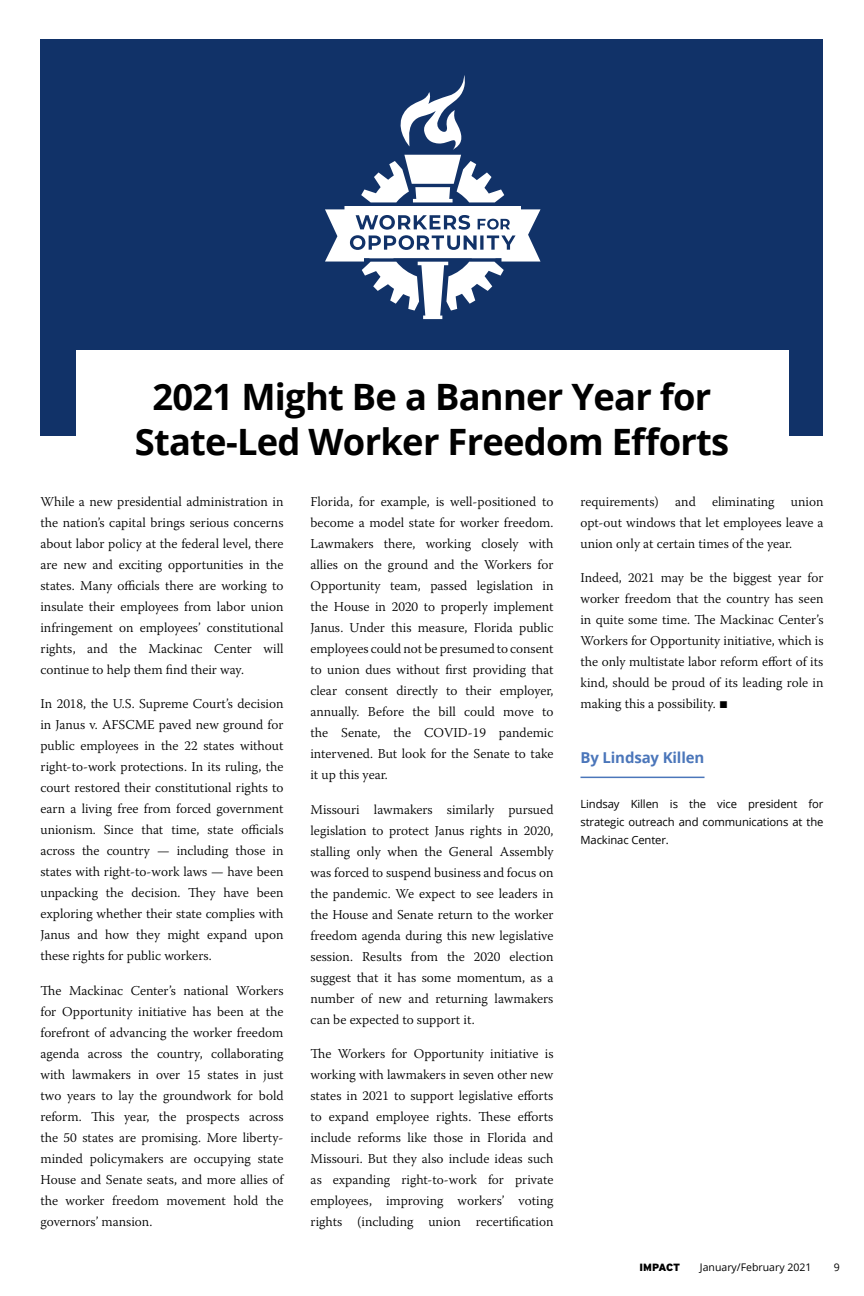
<style>
.page{position:relative;width:864px;height:1296px;background:#fff}
.page>*{position:absolute;margin:0;border:0;box-sizing:border-box;transform-origin:0 0}
.t1{font:700 36.3px/45.8px "Open Sans";letter-spacing:-.02em;color:#000;text-align:center}
.t2{font:700 15px "Open Sans";letter-spacing:-.01em;color:#4b76ba}
.t3{font:300 13.5px/21px "Warnock Pro";color:#000;text-align:justify}
.t4{font:11.25px/18px "Open Sans";letter-spacing:-.01em;color:#000;text-align:justify}
.t5{font:10.5px "Open Sans";color:#000}
.t6{font:900 10.5px "Interstate";letter-spacing:-.015em;color:#000}
.s1{font-family:"Apex Serif";font-weight:400}
</style>
<div class="page">
<div style="left:40px;top:39px;width:784px;height:397px;background:#113268"></div>
<div style="left:76px;top:350px;width:712px;height:90px;background:#fff"></div>
<hr style="left:580px;top:777px;width:125px;height:1px;background:#4b76ba">
<svg style="left:325px;top:75px;width:216px;height:244px"></svg>
<h1 class="t1" style="left:135px;top:373px;width:596px">2021 Might Be a Banner Year for<br>State-Led Worker Freedom Efforts</h1>
<p class="t3" style="left:40px;top:491px;width:245px">While a new presidential administration in the nation’s capital brings serious concerns about labor policy at the federal level, there are new and exciting opportunities in the states. Many officials there are working to insulate their employees from labor union infringement on employees’ constitutional rights, and the Mackinac Center will continue to help them find their way.</p>
<p class="t3" style="left:40px;top:693px;width:245px">In 2018, the U.S. Supreme Court’s decision in Janus v. AFSCME paved new ground for public employees in the 22 states without right-to-work protections. In its ruling, the court restored their constitutional rights to earn a living free from forced government unionism. Since that time, state officials across the country — including those in states with right-to-work laws — have been unpacking the decision. They have been exploring whether their state complies with Janus and how they might expand upon these rights for public workers.</p>
<p class="t3" style="left:40px;top:980px;width:245px">The Mackinac Center’s national Workers for Opportunity initiative has been at the forefront of advancing the worker freedom agenda across the country, collaborating with lawmakers in over 15 states in just two years to lay the groundwork for bold reform. This year, the prospects across the 50 states are promising. More liberty&shy;minded policymakers are occupying state House and Senate seats, and more allies of the worker freedom movement hold the governors’ mansion.</p>
<p class="t3" style="left:310px;top:491px;width:245px">Florida, for example, is well-positioned to become a model state for worker freedom.<br>Lawmakers there, working closely with allies on the ground and the Workers for Opportunity team, passed legislation in the House in 2020 to properly implement Janus. Under this measure, Florida public employees could not be presumed to consent to union dues without first providing that clear consent directly to their employer, annually. Before the bill could move to the Senate, the COVID-19 pandemic intervened. But look for the Senate to take it up this year.</p>
<p class="t3" style="left:310px;top:798px;width:245px">Missouri lawmakers similarly pursued legislation to protect Janus rights in 2020, stalling only when the General Assembly was forced to suspend business and focus on the pandemic. We expect to see leaders in the House and Senate return to the worker freedom agenda during this new legislative session. Results from the 2020 election suggest that it has some momentum, as a number of new and returning lawmakers can be expected to support it.</p>
<p class="t3" style="left:310px;top:1043px;width:245px">The Workers for Opportunity initiative is working with lawmakers in seven other new states in 2021 to support legislative efforts to expand employee rights. These efforts include reforms like those in Florida and Missouri. But they also include ideas such as expanding right-to-work for private employees, improving workers’ voting rights (including union recertification</p>
<p class="t3" style="left:580px;top:491px;width:245px">requirements) and eliminating union opt‑out windows that let employees leave a union only at certain times of the year.</p>
<p class="t3" style="left:580px;top:567px;width:245px">Indeed, 2021 may be the biggest year for worker freedom that the country has seen in quite some time. The Mackinac Center’s Workers for Opportunity initiative, which is the only multistate labor reform effort of its kind, should be proud of its leading role in making this a possibility. <span class="s1">¬</span></p>
<p class="t2" style="left:580px;top:747px;width:125px">By Lindsay Killen</p>
<p class="t4" style="left:580px;top:795px;width:245px">Lindsay Killen is the vice president for strategic outreach and communications at the Mackinac Center.</p>
<p class="t6" style="left:640px;top:1262px;width:42px">IMPACT</p>
<p class="t5" style="left:700px;top:1260px;width:113px">January/February 2021</p>
<p class="t5" style="left:834px;top:1260px;width:8px">9</p>
</div>
